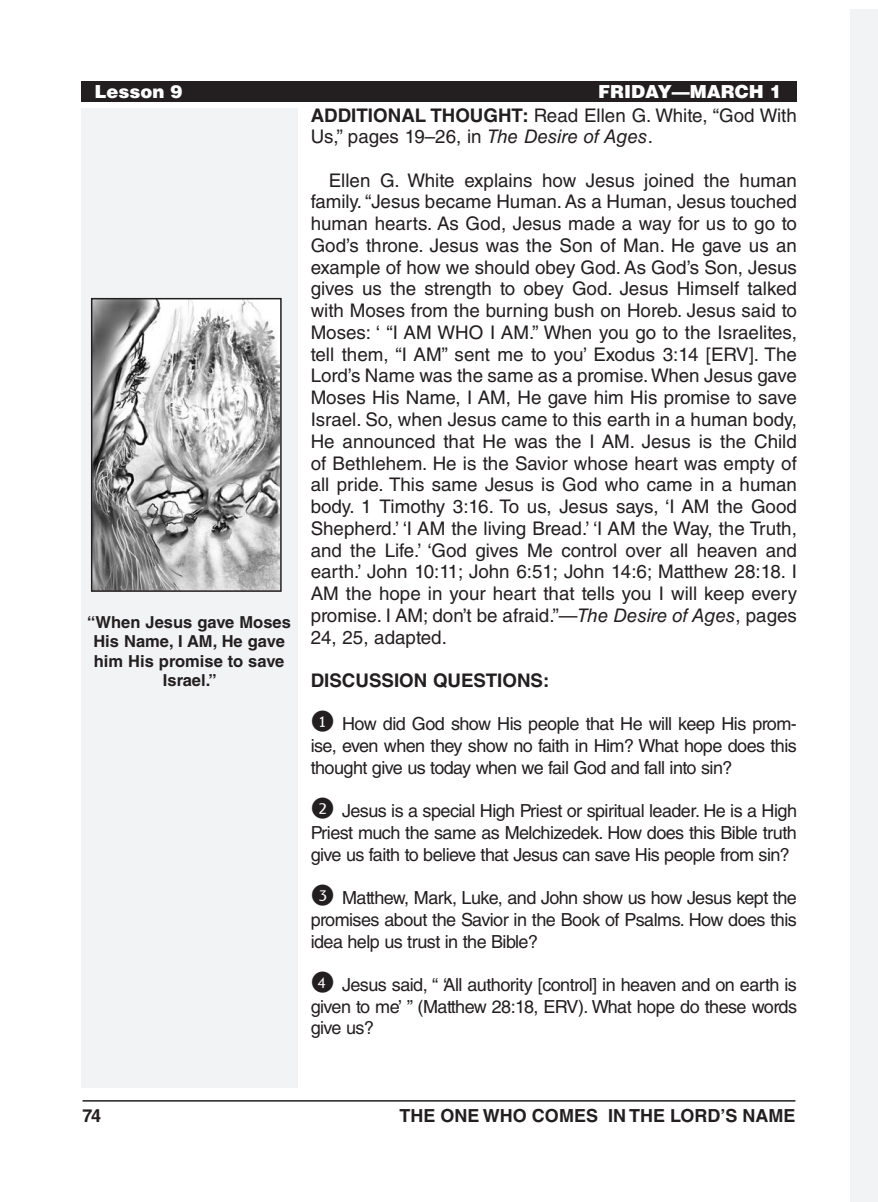
<style>
.page{position:relative;width:878px;height:1202px;background:#fff}
.page>*{position:absolute;margin:0;border:0;box-sizing:border-box;transform-origin:0 0}
.Body_Text_SpaceBefor{font:18.75px/21.8px "Helvetica LT Std";color:#231f20;text-align:justify}
.Body_Text_NoIndent{font:18.75px/21.8px "Helvetica LT Std";color:#231f20}
.Body_Text_NoIndent_B{font:700 18.75px "Helvetica LT Std";color:#231f20}
.Friday_Questions{font:18px/21.8px "Helvetica LT Std";letter-spacing:-.03em;color:#231f20;text-align:justify}
.t1{font:700 18px "Helvetica LT Std";color:#231f20}
.Running_Head_-_Right{font:900 18px "Helvetica LT Std";color:#fff}
.Image_Captions{font:700 16.5px/19.5px "Helvetica LT Std";color:#231f20;text-align:center}
.s1{font-weight:700}
.s2{font-style:italic}
</style>
<div class="page">
<hr style="left:82px;top:1100px;width:713px;height:1px;background:#231f20">
<div style="left:81px;top:108px;width:216px;height:979px;background:#f2f3f4"></div>
<div style="left:81px;top:81px;width:715px;height:20px;background:#231f20"></div>
<div style="left:850px;top:9px;width:28px;height:1193px;background:#f2f3f4"></div>
<img style="left:94px;top:301px;width:185px;height:288px">
<div style="left:91px;top:298px;width:191px;height:294px;border:2px solid #231f20"></div>
<p class="Running_Head_-_Right" style="left:94px;top:79px;width:90px">Lesson 9</p>
<p class="Running_Head_-_Right" style="left:598px;top:79px;width:185px">FRIDAY—MARCH 1</p>
<p class="Body_Text_NoIndent" style="left:310px;top:104px;width:488px"><span class="s1">ADDITIONAL THOUGHT:</span> Read Ellen G. White, “God With<br>Us,” pages 19–26, in <span class="s2">The Desire of Ages</span>.</p>
<p class="Body_Text_SpaceBefor" style="left:311px;top:169px;width:488px;text-indent:18px">Ellen G. White explains how Jesus joined the human family. “Jesus became Human. As a Human, Jesus touched human hearts. As God, Jesus made a way for us to go to God’s throne. Jesus was the Son of Man. He gave us an example of how we should obey God. As God’s Son, Jesus gives us the strength to obey God. Jesus Himself talked with Moses from the burning bush on Horeb. Jesus said to Moses: ‘ “I AM WHO I AM.” When you go to the Israelites, tell them, “I AM” sent me to you’ Exodus 3:14 [ERV]. The Lord’s Name was the same as a promise. When Jesus gave Moses His Name, I AM, He gave him His promise to save Israel. So, when Jesus came to this earth in a human body, He announced that He was the I AM. Jesus is the Child of Bethlehem. He is the Savior whose heart was empty of all pride. This same Jesus is God who came in a human body. 1 Timothy 3:16. To us, Jesus says, ‘I AM the Good Shepherd.’ ‘I AM the living Bread.’ ‘I AM the Way, the Truth, and the Life.’ ‘God gives Me control over all heaven and earth.’ John 10:11; John 6:51; John 14:6; Matthew 28:18. I AM the hope in your heart that tells you I will keep every promise. I AM; don’t be afraid.”—<span class="s2">The Desire of Ages</span>, pages 24, 25, adapted.</p>
<p class="Body_Text_NoIndent_B" style="left:311px;top:669px;width:240px">DISCUSSION QUESTIONS:</p>
<p class="Friday_Questions" style="left:311px;top:713px;width:487px;text-indent:31px">How did God show His people that He will keep His prom&shy;ise, even when they show no faith in Him? What hope does this thought give us today when we fail God and fall into sin?</p>
<p class="Friday_Questions" style="left:310px;top:800px;width:488px;text-indent:31px">Jesus is a special High Priest or spiritual leader. He is a High Priest much the same as Melchizedek. How does this Bible truth give us faith to believe that Jesus can save His people from sin?</p>
<p class="Friday_Questions" style="left:310px;top:886px;width:487px">✓ Matthew, Mark, Luke, and John show us how Jesus kept the promises about the Savior in the Book of Psalms. How does this idea help us trust in the Bible?</p>
<p class="Friday_Questions" style="left:310px;top:973px;width:488px">✔ Jesus said, “ ‘All authority [control] in heaven and on earth is given to me’ ” (Matthew 28:18, ERV). What hope do these words give us?</p>
<p class="Image_Captions" style="left:87px;top:612px;width:205px">“When Jesus gave Moses<br>His Name, I AM, He gave him His promise to save<br>Israel.”</p>
<p class="t1" style="left:82px;top:1104px;width:20px">74</p>
<p class="t1" style="left:399px;top:1104px;width:397px">THE ONE WHO COMES IN THE LORD’S NAME</p>
</div>
